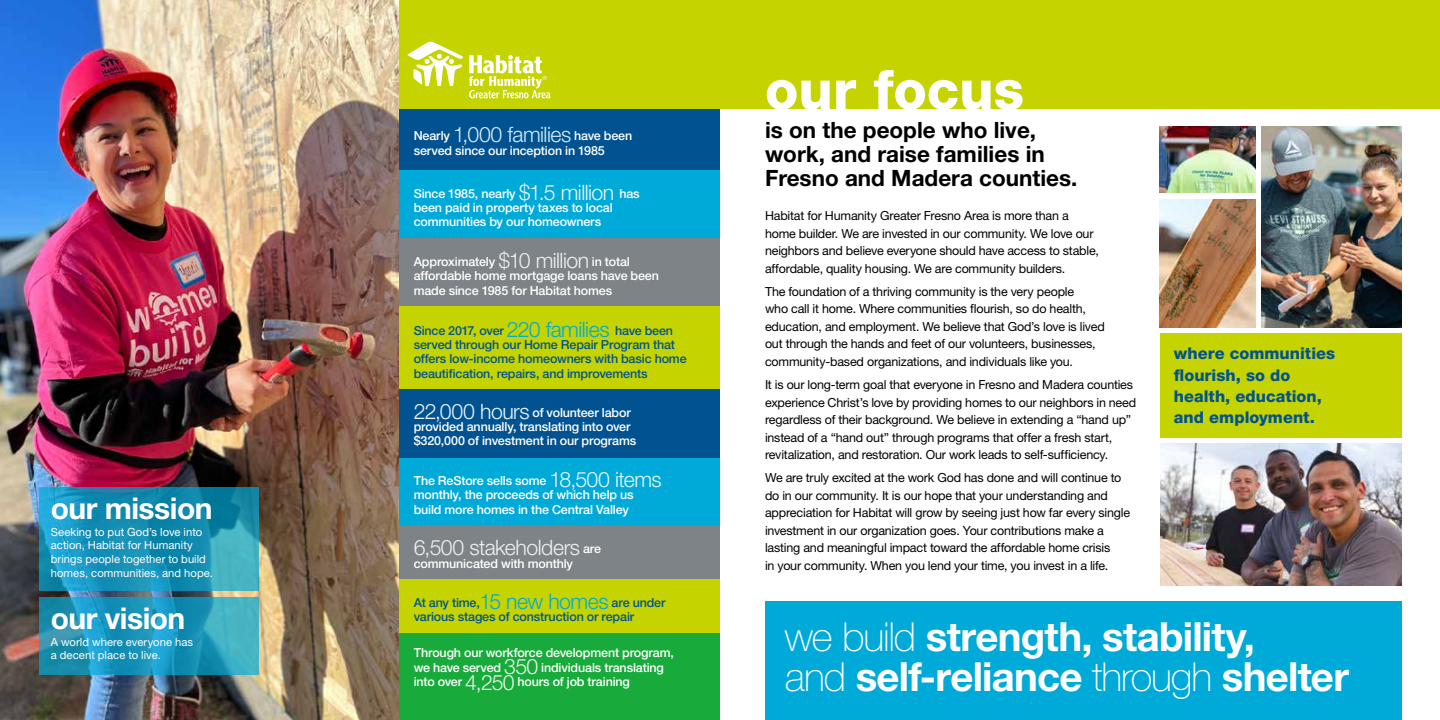
<style>
.page{position:relative;width:1440px;height:720px;background:#fff}
.page>*{position:absolute;margin:0;border:0;box-sizing:border-box;transform-origin:0 0}
.t1{font:800 54.62px "Helvetica Neue LT Pro";color:#fff}
.t2{font:700 40.12px/40.1px "Helvetica Neue LT Pro";letter-spacing:-.02em;color:#fff}
.t3{font:700 30px "Helvetica Neue LT Pro";letter-spacing:-.015em;color:#fff}
.t4{font:700 22.5px/23.8px "Helvetica Neue LT Pro";color:#000}
.t5{font:300 21.25px "Helvetica Neue LT Pro";letter-spacing:-.025em;color:#f0f0f1}
.t6{font:800 16.25px/21.2px "Helvetica Neue LT Pro";color:#005390}
.t7{font:12.5px/17.5px "Helvetica Neue LT Pro";letter-spacing:-.015em;color:#000}
.t8{font:500 12.5px/14.4px "Helvetica Neue LT Pro";letter-spacing:-.01em;color:#fff}
.t9{font:500 12.5px/14.4px "Helvetica Neue LT Pro";letter-spacing:-.01em;color:#005390}
.t10{font:11.25px/13.8px "Helvetica Neue LT Pro";letter-spacing:.005em;color:#fff}
.s1{font-weight:300;font-size:21.25px;color:#d6edf8}
.s2{font-weight:300;font-size:21.25px;color:#eaf6fc}
.s3{font-weight:300;font-size:21.25px;color:#f0f0f1}
.s4{font-weight:300;font-size:21.25px;color:#00aad8}
.s5{font-weight:500;font-size:12.5px;color:#fff}
.s6{font-weight:300;font-size:21.25px;color:#eef5e9}
.s7{font-weight:100}
</style>
<div class="page">
<div style="left:399px;top:109px;width:321px;height:62px;background:#005390"></div>
<div style="left:399px;top:170px;width:321px;height:69px;background:#00aad8"></div>
<div style="left:399px;top:457px;width:321px;height:69px;background:#00aad8"></div>
<div style="left:399px;top:238px;width:321px;height:69px;background:#7d8386"></div>
<div style="left:399px;top:526px;width:321px;height:54px;background:#7d8386"></div>
<div style="left:399px;top:307px;width:321px;height:83px;background:#c5d300"></div>
<div style="left:399px;top:579px;width:321px;height:55px;background:#c5d300"></div>
<div style="left:399px;top:633px;width:321px;height:87px;background:#18aa3b"></div>
<div style="left:399px;top:389px;width:321px;height:69px;background:#005390"></div>
<div style="left:399px;top:0;width:321px;height:109px;background:#c5d300"></div>
<div style="left:1160px;top:333px;width:242px;height:105px;background:#c5d300"></div>
<img style="left:0;top:0;width:399px;height:720px">
<img style="left:1160px;top:444px;width:242px;height:142px">
<svg style="left:40px;top:487px;width:219px;height:104px"></svg>
<svg style="left:40px;top:597px;width:219px;height:78px"></svg>
<div style="left:720px;top:0;width:720px;height:109px;background:#c5d300"></div>
<div style="left:765px;top:601px;width:637px;height:119px;background:#00aad8"></div>
<img style="left:1160px;top:127px;width:96px;height:66px">
<img style="left:1160px;top:199px;width:96px;height:128px">
<img style="left:1262px;top:127px;width:140px;height:200px">
<svg style="left:407px;top:42px;width:143px;height:56px"></svg>
<h3 class="t3" style="left:51px;top:490px;width:163px">our mission</h3>
<p class="t10" style="left:51px;top:525px;width:164px">Seeking to put God’s love into action, Habitat for Humanity brings people together to build homes, communities, and hope.</p>
<h3 class="t3" style="left:51px;top:600px;width:136px">our vision</h3>
<p class="t10" style="left:51px;top:635px;width:144px">A world where everyone has a decent place to live.</p>
<p class="t8" style="left:414px;top:128px;width:220px">Nearly <span class="s1">1,000 families</span> have been served since our inception in 1985</p>
<p class="t8" style="left:414px;top:186px;width:228px">Since 1985, nearly <span class="s2">$1.5 million</span> has been paid in property taxes to local communities by our homeowners</p>
<p class="t8" style="left:414px;top:254px;width:247px">Approximately <span class="s3">$10 million</span> in total affordable home mortgage loans have been made since 1985 for Habitat homes</p>
<p class="t9" style="left:414px;top:323px;width:274px">Since 2017, over <span class="s4">220 families</span> have been served through our Home Repair Program that offers low‑income homeowners with basic home beautification, repairs, and improvements</p>
<p class="t8" style="left:414px;top:405px;width:224px"><span class="s2">22,000 hours</span> of volunteer labor provided annually, translating into over $320,000 of investment in our programs</p>
<p class="t8" style="left:414px;top:473px;width:250px">The ReStore sells some <span class="s2">18,500 items </span>monthly, the proceeds of which help us build more homes in the Central Valley</p>
<h3 class="t5" style="left:414px;top:535px;width:189px">6,500 stakeholders <span class="s5">are</span></h3>
<p class="t8" style="left:414px;top:556px;width:161px">communicated with monthly</p>
<p class="t9" style="left:414px;top:595px;width:253px">At any time,<span class="s4">15 new homes</span> are under various stages of construction or repair</p>
<p class="t8" style="left:414px;top:645px;width:262px">Through our workforce development program, we have served <span class="s6">350</span> individuals translating into over <span class="s6">4,250</span> hours of job training</p>
<h1 class="t1" style="left:765px;top:57px;width:261px">our focus</h1>
<h3 class="t4" style="left:765px;top:118px;width:314px">is on the people who live, work, and raise families in<br>Fresno and Madera counties.</h3>
<p class="t7" style="left:765px;top:207px;width:335px">Habitat for Humanity Greater Fresno Area is more than a home builder. We are invested in our community. We love our neighbors and believe everyone should have access to stable, affordable, quality housing. We are community builders.</p>
<p class="t7" style="left:765px;top:282px;width:341px">The foundation of a thriving community is the very people<br>who call it home. Where communities flourish, so do health, education, and employment. We believe that God’s love is lived out through the hands and feet of our volunteers, businesses, community‑based organizations, and individuals like you.</p>
<p class="t7" style="left:765px;top:376px;width:373px">It is our long‑term goal that everyone in Fresno and Madera counties experience Christ’s love by providing homes to our neighbors in need regardless of their background. We believe in extending a “hand up” instead of a “hand out” through programs that offer a fresh start, revitalization, and restoration. Our work leads to self-sufficiency.</p>
<p class="t7" style="left:765px;top:469px;width:367px">We are truly excited at the work God has done and will continue to do in our community. It is our hope that your understanding and appreciation for Habitat will grow by seeing just how far every single investment in our organization goes. Your contributions make a lasting and meaningful impact toward the affordable home crisis<br>in your community. When you lend your time, you invest in a life.</p>
<h3 class="t6" style="left:1174px;top:343px;width:163px">where communities flourish, so do health, education, and employment.</h3>
<h2 class="t2" style="left:785px;top:615px;width:566px"><span class="s7">we build</span> strength, stability,<br><span class="s7">and</span> self‑reliance <span class="s7">through</span> shelter</h2>
</div>
